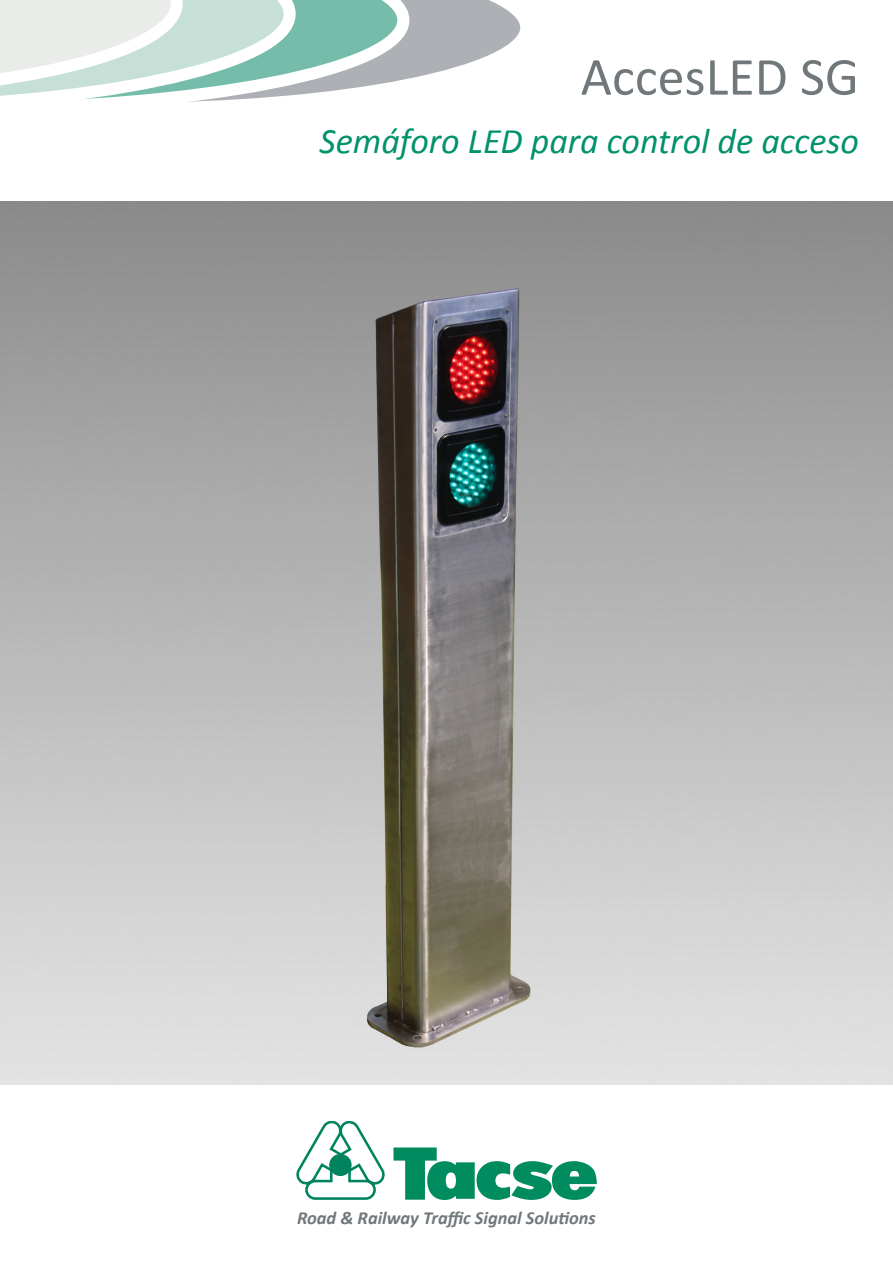
<style>
.page{position:relative;width:893px;height:1263px;background:#fff}
.page>*{position:absolute;margin:0;border:0;box-sizing:border-box;transform-origin:0 0}
.t1{font:54px "Calibri";color:#71787b}
.t2{font:italic 36px "Calibri";color:#00926b}
.t3{font:italic 700 18.45px "Calibri";color:#71787b}
</style>
<div class="page">
<svg style="left:409px;top:0;width:112px;height:79px"></svg>
<svg style="left:403px;top:0;width:6px;height:80px"></svg>
<svg style="left:0;top:0;width:403px;height:102px"></svg>
<img style="left:0;top:202px;width:893px;height:882px">
<svg style="left:296px;top:1121px;width:301px;height:79px"></svg>
<p class="t1" style="left:581px;top:43px;width:280px">AccesLED SG</p>
<p class="t2" style="left:319px;top:118px;width:541px">Semáforo LED para control de acceso</p>
<p class="t3" style="left:297px;top:1206px;width:300px">Road &amp; Railway Traffic Signal Solutions</p>
</div>
